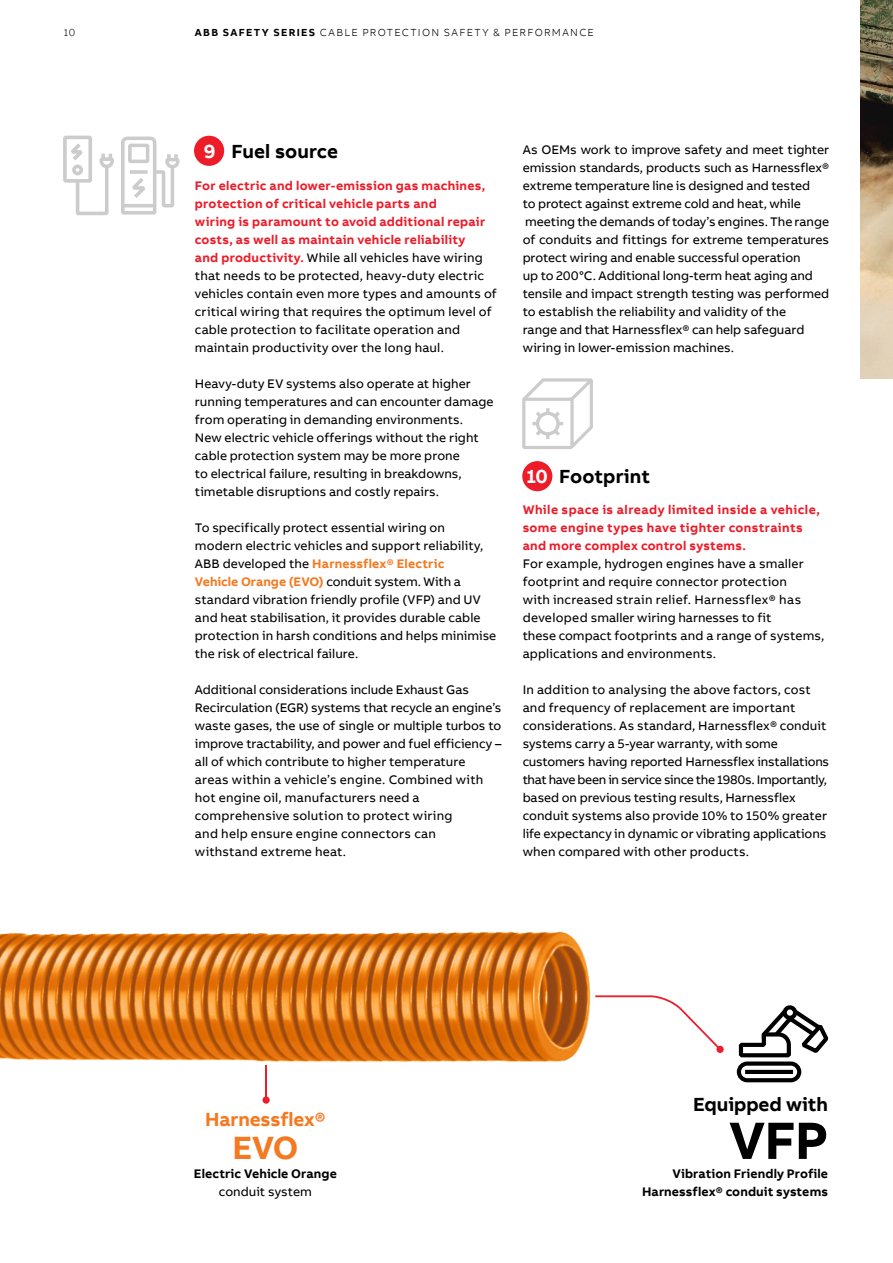
<style>
.page{position:relative;width:893px;height:1263px;background:#fff}
.page>*{position:absolute;margin:0;border:0;box-sizing:border-box;transform-origin:0 0}
.t1{font:700 54px "AB Bvoice";color:#000}
.t2{font:700 33px "AB Bvoice";color:#f47920}
.t3{font:700 19.5px "AB Bvoice";letter-spacing:-.005em;color:#000}
.t4{font:700 19.5px "AB Bvoice";letter-spacing:-.005em;color:#f47920}
.t5{font:12.75px/18px "AB Bvoice";letter-spacing:.005em;color:#000}
.t6{font:700 12.75px/18px "AB Bvoice";letter-spacing:.03em;color:#ed1c29}
.t7{font:700 12.75px/18px "AB Bvoice";letter-spacing:.01em;color:#000;text-align:right}
.t8{font:300 10.5px "AB Bvoice";letter-spacing:.12em;color:#000}
.s1{font-weight:700}
.s2{color:#fff}
.s3{font-weight:700;color:#ed1c29}
.s4{font-weight:700;color:#f47920}
</style>
<div class="page">
<div style="left:522px;top:461px;width:30px;height:30px;background:#ed1c29;border-radius:50%"></div>
<div style="left:194px;top:136px;width:30px;height:30px;background:#ed1c29;border-radius:50%"></div>
<img style="left:0;top:932px;width:558px;height:128px">
<svg style="left:738px;top:1005px;width:91px;height:53px"></svg>
<hr style="left:745px;top:1070px;width:48px;height:4px;background:#010001">
<div style="left:737px;top:1061px;width:64px;height:21px;border:4px solid #010001;border-radius:8px"></div>
<svg style="left:595px;top:995px;width:126px;height:53px"></svg>
<div style="left:716px;top:1046px;width:8px;height:7px;background:#ed1c29;border-radius:50%"></div>
<hr style="left:265px;top:1065px;width:2px;height:35px;background:#ed1c29">
<div style="left:262px;top:1096px;width:8px;height:8px;background:#ed1c29;border-radius:50%"></div>
<img style="left:860px;top:0;width:33px;height:379px">
<svg style="left:121px;top:137px;width:58px;height:78px"></svg>
<svg style="left:63px;top:136px;width:51px;height:79px"></svg>
<svg style="left:522px;top:378px;width:71px;height:71px"></svg>
<p class="t8" style="left:64px;top:26px;width:13px">10</p>
<p class="t8" style="left:195px;top:26px;width:401px"><span class="s1">ABB SAFETY SERIES</span> CABLE PROTECTION SAFETY &amp; PERFORMANCE</p>
<h3 class="t3" style="left:204px;top:139px;width:136px"><span class="s2">9</span> Fuel source</h3>
<p class="t5" style="left:195px;top:177px;width:303px"><span class="s3">For electric and lower-emission gas machines, protection of critical vehicle parts and<br>wiring is paramount to avoid additional repair costs, as well as maintain vehicle reliability<br>and productivity.</span> While all vehicles have wiring that needs to be protected, heavy-duty electric vehicles contain even more types and amounts of critical wiring that requires the optimum level of cable protection to facilitate operation and maintain productivity over the long haul.</p>
<p class="t5" style="left:195px;top:375px;width:300px">Heavy-duty EV systems also operate at higher running temperatures and can encounter damage from operating in demanding environments.<br>New electric vehicle offerings without the right cable protection system may be more prone<br>to electrical failure, resulting in breakdowns, timetable disruptions and costly repairs.</p>
<p class="t5" style="left:195px;top:519px;width:303px">To specifically protect essential wiring on<br>modern electric vehicles and support reliability, ABB developed the <span class="s4">Harnessflex® Electric<br>Vehicle Orange (EVO)</span> conduit system. With a standard vibration friendly profile (VFP) and UV and heat stabilisation, it provides durable cable protection in harsh conditions and helps minimise the risk of electrical failure.</p>
<p class="t5" style="left:195px;top:681px;width:308px">Additional considerations include Exhaust Gas Recirculation (EGR) systems that recycle an engine’s waste gases, the use of single or multiple turbos to improve tractability, and power and fuel efficiency – all of which contribute to higher temperature areas within a vehicle’s engine. Combined with hot engine oil, manufacturers need a comprehensive solution to protect wiring<br>and help ensure engine connectors can withstand extreme heat.</p>
<p class="t5" style="left:523px;top:141px;width:308px">As OEMs work to improve safety and meet tighter emission standards, products such as Harnessflex® extreme temperature line is designed and tested<br>to protect against extreme cold and heat, while meeting the demands of today’s engines. The range of conduits and fittings for extreme temperatures protect wiring and enable successful operation<br>up to 200°C. Additional long-term heat aging and tensile and impact strength testing was performed to establish the reliability and validity of the<br>range and that Harnessflex® can help safeguard wiring in lower-emission machines.</p>
<h3 class="t3" style="left:527px;top:464px;width:125px"><span class="s2">10</span> Footprint</h3>
<p class="t6" style="left:523px;top:500px;width:299px">While space is already limited inside a vehicle, some engine types have tighter constraints and more complex control systems.</p>
<p class="t5" style="left:523px;top:555px;width:303px">For example, hydrogen engines have a smaller footprint and require connector protection<br>with increased strain relief. Harnessflex® has developed smaller wiring harnesses to fit<br>these compact footprints and a range of systems, applications and environments.</p>
<p class="t5" style="left:523px;top:681px;width:308px">In addition to analysing the above factors, cost and frequency of replacement are important considerations. As standard, Harnessflex® conduit systems carry a 5-year warranty, with some customers having reported Harnessflex installations that have been in service since the 1980s. Importantly, based on previous testing results, Harnessflex conduit systems also provide 10% to 150% greater life expectancy in dynamic or vibrating applications when compared with other products.</p>
<h3 class="t4" style="left:205px;top:1107px;width:122px">Harnessflex®</h3>
<h2 class="t2" style="left:232px;top:1127px;width:68px">EVO</h2>
<p class="t7" style="left:194px;top:1165px;width:145px">Electric Vehicle Orange</p>
<p class="t5" style="left:219px;top:1183px;width:95px">conduit system</p>
<h3 class="t3" style="left:693px;top:1092px;width:136px">Equipped with</h3>
<h1 class="t1" style="left:729px;top:1106px;width:100px">VFP</h1>
<p class="t7" style="left:642px;top:1165px;width:187px">Vibration Friendly Profile<br>Harnessflex® conduit systems</p>
</div>
